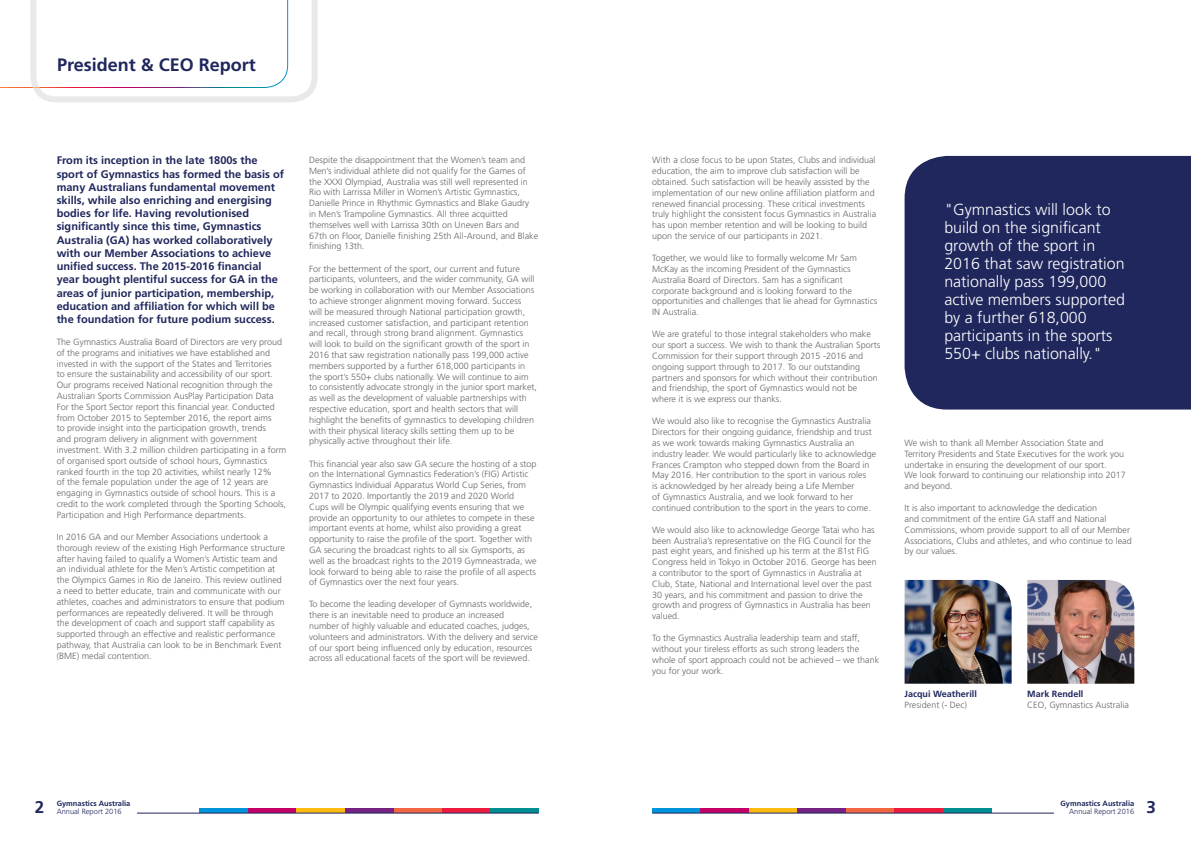
<style>
.page{position:relative;width:1191px;height:842px;background:#fff}
.page>*{position:absolute;margin:0;border:0;box-sizing:border-box;transform-origin:0 0}
.t1{font:700 18px "Frutiger";color:#1f275c}
.t2{font:700 17px "Frutiger";color:#1f275c}
.t3{font:300 16px/18px "Frutiger";color:#fff}
.t4{font:700 11px/13.2px "Frutiger";color:#1f275c}
.t5{font:300 9px/10.8px "Frutiger";color:#65656a}
.t6{font:700 9px "Frutiger";color:#1f275c}
.t7{font:700 7.5px "Frutiger";color:#1f275c}
.t8{font:300 7.5px "Frutiger";color:#1f275c}
</style>
<div class="page">
<div style="left:393px;top:808px;width:49px;height:5px;background:#f26541"></div>
<div style="left:442px;top:808px;width:48px;height:5px;background:#ed1a3b"></div>
<div style="left:490px;top:808px;width:49px;height:5px;background:#008f91"></div>
<div style="left:200px;top:808px;width:48px;height:5px;background:#0095da"></div>
<div style="left:248px;top:808px;width:49px;height:5px;background:#c40067"></div>
<div style="left:296px;top:808px;width:49px;height:5px;background:#febc11"></div>
<div style="left:345px;top:808px;width:48px;height:5px;background:#762283"></div>
<div style="left:846px;top:808px;width:48px;height:5px;background:#f26541"></div>
<div style="left:894px;top:808px;width:49px;height:5px;background:#ed1a3b"></div>
<div style="left:942px;top:808px;width:49px;height:5px;background:#008f91"></div>
<div style="left:652px;top:808px;width:49px;height:5px;background:#0095da"></div>
<div style="left:700px;top:808px;width:49px;height:5px;background:#c40067"></div>
<div style="left:749px;top:808px;width:48px;height:5px;background:#febc11"></div>
<div style="left:797px;top:808px;width:49px;height:5px;background:#762283"></div>
<hr style="left:137px;top:813px;width:402px;height:1px;background:#1f275c">
<hr style="left:652px;top:813px;width:402px;height:1px;background:#1f275c">
<svg style="left:0;top:0;width:318px;height:102px"></svg>
<div style="left:904px;top:156px;width:287px;height:254px;background:#1f275c"></div>
<img style="left:904px;top:580px;width:107px;height:104px">
<img style="left:1027px;top:580px;width:107px;height:104px">
<h1 class="t1" style="left:57px;top:54px;width:200px">President &amp; CEO Report</h1>
<p class="t4" style="left:57px;top:154px;width:229px">From its inception in the late 1800s the sport of Gymnastics has formed the basis of many Australians fundamental movement skills, while also enriching and energising bodies for life. Having revolutionised significantly since this time, Gymnastics Australia (GA) has worked collaboratively with our Member Associations to achieve unified success. The 2015-2016 financial year bought plentiful success for GA in the areas of junior participation, membership, education and affiliation for which will be the foundation for future podium success.</p>
<p class="t5" style="left:57px;top:336px;width:231px">The Gymnastics Australia Board of Directors are very proud of the programs and initiatives we have established and invested in with the support of the States and Territories<br>to ensure the sustainability and accessibility of our sport.<br>Our programs received National recognition through the Australian Sports Commission AusPlay Participation Data For the Sport Sector report this financial year. Conducted from October 2015 to September 2016, the report aims<br>to provide insight into the participation growth, trends<br>and program delivery in alignment with government investment. With 3.2 million children participating in a form of organised sport outside of school hours, Gymnastics ranked fourth in the top 20 activities, whilst nearly 12%<br>of the female population under the age of 12 years are engaging in Gymnastics outside of school hours. This is a credit to the work completed through the Sporting Schools, Participation and High Performance departments.</p>
<p class="t5" style="left:57px;top:531px;width:230px">In 2016 GA and our Member Associations undertook a thorough review of the existing High Performance structure after having failed to qualify a Women’s Artistic team and an individual athlete for the Men’s Artistic competition at the Olympics Games in Rio de Janeiro. This review outlined a need to better educate, train and communicate with our athletes, coaches and administrators to ensure that podium performances are repeatedly delivered. It will be through the development of coach and support staff capability as supported through an effective and realistic performance pathway, that Australia can look to be in Benchmark Event (BME) medal contention.</p>
<p class="t5" style="left:309px;top:154px;width:231px">Despite the disappointment that the Women’s team and Men’s individual athlete did not qualify for the Games of the XXXI Olympiad, Australia was still well represented in Rio with Larrissa Miller in Women’s Artistic Gymnastics, Danielle Prince in Rhythmic Gymnastics and Blake Gaudry in Men’s Trampoline Gymnastics. All three acquitted themselves well with Larrissa 30th on Uneven Bars and 67th on Floor, Danielle finishing 25th All-Around, and Blake finishing 13th.</p>
<p class="t5" style="left:309px;top:263px;width:229px">For the betterment of the sport, our current and future participants, volunteers, and the wider community, GA will be working in collaboration with our Member Associations to achieve stronger alignment moving forward. Success<br>will be measured through National participation growth, increased customer satisfaction, and participant retention and recall, through strong brand alignment. Gymnastics will look to build on the significant growth of the sport in 2016 that saw registration nationally pass 199,000 active members supported by a further 618,000 participants in the sport’s 550+ clubs nationally. We will continue to aim to consistently advocate strongly in the junior sport market, as well as the development of valuable partnerships with respective education, sport and health sectors that will highlight the benefits of gymnastics to developing children with their physical literacy skills setting them up to be physically active throughout their life.</p>
<p class="t5" style="left:309px;top:458px;width:229px">This financial year also saw GA secure the hosting of a stop on the International Gymnastics Federation’s (FIG) Artistic Gymnastics Individual Apparatus World Cup Series, from 2017 to 2020. Importantly the 2019 and 2020 World<br>Cups will be Olympic qualifying events ensuring that we provide an opportunity to our athletes to compete in these important events at home, whilst also providing a great opportunity to raise the profile of the sport. Together with GA securing the broadcast rights to all six Gymsports, as well as the broadcast rights to the 2019 Gymneastrada, we look forward to being able to raise the profile of all aspects of Gymnastics over the next four years.</p>
<p class="t5" style="left:309px;top:599px;width:230px">To become the leading developer of Gymnasts worldwide, there is an inevitable need to produce an increased<br>number of highly valuable and educated coaches, judges, volunteers and administrators. With the delivery and service of our sport being influenced only by education, resources across all educational facets of the sport will be reviewed.</p>
<p class="t5" style="left:652px;top:155px;width:226px">With a close focus to be upon States, Clubs and individual education, the aim to improve club satisfaction will be obtained. Such satisfaction will be heavily assisted by the implementation of our new online affiliation platform and renewed financial processing. These critical investments truly highlight the consistent focus Gymnastics in Australia has upon member retention and will be looking to build upon the service of our participants in 2021.</p>
<p class="t5" style="left:652px;top:253px;width:227px">Together, we would like to formally welcome Mr Sam McKay as the incoming President of the Gymnastics Australia Board of Directors. Sam has a significant corporate background and is looking forward to the opportunities and challenges that lie ahead for Gymnastics IN Australia.</p>
<p class="t5" style="left:652px;top:329px;width:229px">We are grateful to those integral stakeholders who make our sport a success. We wish to thank the Australian Sports Commission for their support through 2015 -2016 and ongoing support through to 2017. To our outstanding partners and sponsors for which without their contribution and friendship, the sport of Gymnastics would not be where it is we express our thanks.</p>
<p class="t5" style="left:652px;top:416px;width:226px">We would also like to recognise the Gymnastics Australia Directors for their ongoing guidance, friendship and trust as we work towards making Gymnastics Australia an industry leader. We would particularly like to acknowledge Frances Crampton who stepped down from the Board in May 2016. Her contribution to the sport in various roles<br>is acknowledged by her already being a Life Member<br>of Gymnastics Australia, and we look forward to her continued contribution to the sport in the years to come.</p>
<p class="t5" style="left:652px;top:524px;width:226px">We would also like to acknowledge George Tatai who has been Australia’s representative on the FIG Council for the past eight years, and finished up his term at the 81st FIG Congress held in Tokyo in October 2016. George has been a contributor to the sport of Gymnastics in Australia at Club, State, National and International level over the past 30 years, and his commitment and passion to drive the growth and progress of Gymnastics in Australia has been valued.</p>
<p class="t5" style="left:652px;top:633px;width:228px">To the Gymnastics Australia leadership team and staff, without your tireless efforts as such strong leaders the whole of sport approach could not be achieved – we thank you for your work.</p>
<h3 class="t3" style="left:944px;top:200px;width:182px">"Gymnastics will look to build on the significant growth of the sport in<br>2016 that saw registration nationally pass 199,000 active members supported by a further 618,000 participants in the sports<br>550+ clubs nationally."</h3>
<p class="t5" style="left:904px;top:437px;width:223px">We wish to thank all Member Association State and Territory Presidents and State Executives for the work you undertake in ensuring the development of our sport.<br>We look forward to continuing our relationship into 2017 and beyond.</p>
<p class="t5" style="left:904px;top:503px;width:229px">It is also important to acknowledge the dedication<br>and commitment of the entire GA staff and National Commissions, whom provide support to all of our Member Associations, Clubs and athletes, and who continue to lead by our values.</p>
<p class="t6" style="left:904px;top:689px;width:74px">Jacqui Weatherill</p>
<p class="t5" style="left:904px;top:699px;width:64px">President (- Dec)</p>
<p class="t6" style="left:1027px;top:689px;width:58px">Mark Rendell</p>
<p class="t5" style="left:1027px;top:699px;width:103px">CEO, Gymnastics Australia</p>
<p class="t7" style="left:57px;top:798px;width:75px">Gymnastics Australia</p>
<p class="t8" style="left:57px;top:807px;width:67px">Annual Report 2016</p>
<p class="t7" style="left:1060px;top:798px;width:75px">Gymnastics Australia</p>
<h2 class="t2" style="left:35px;top:797px;width:11px">2</h2>
<p class="t8" style="left:1069px;top:807px;width:67px">Annual Report 2016</p>
<h2 class="t2" style="left:1146px;top:797px;width:11px">3</h2>
</div>
